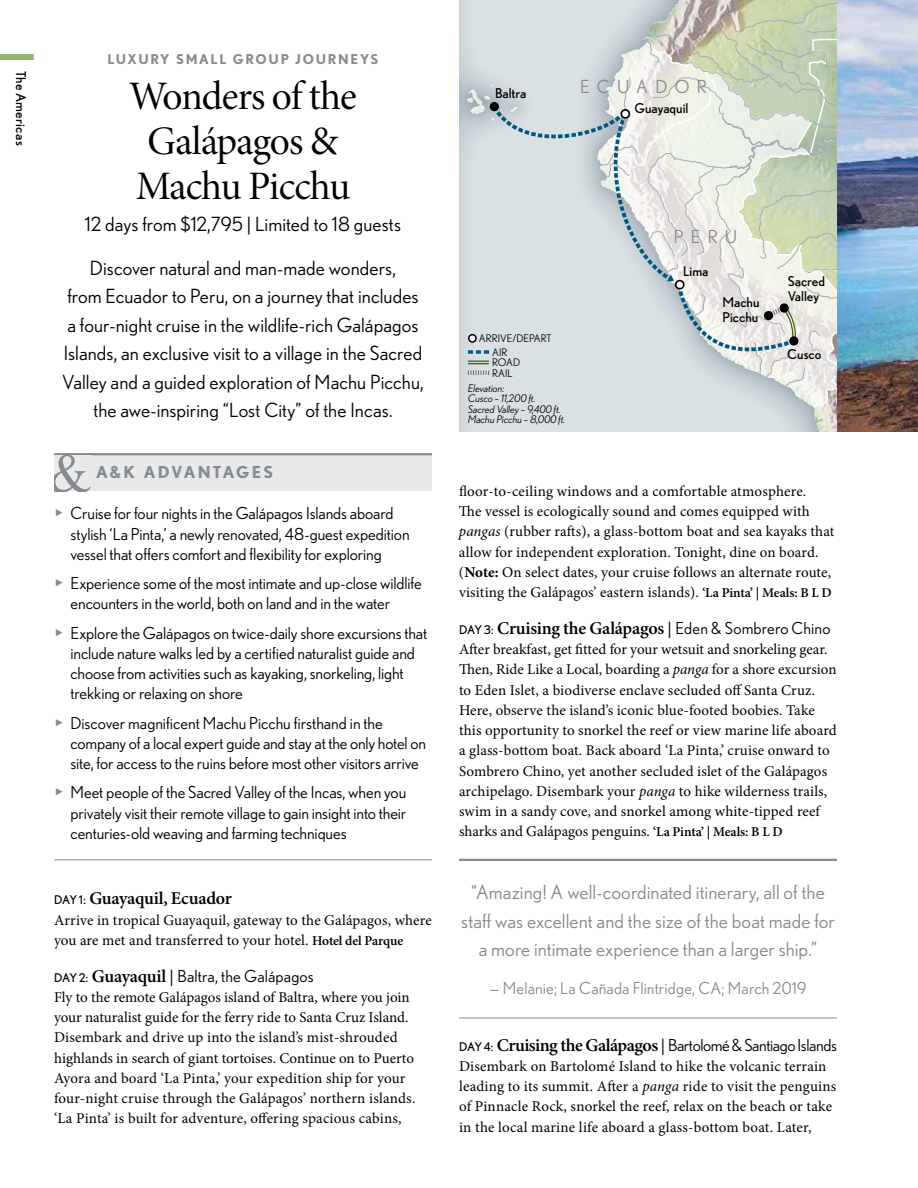
<style>
.page{position:relative;width:918px;height:1188px;background:#fff}
.page>*{position:absolute;margin:0;border:0;box-sizing:border-box;transform-origin:0 0}
.t1{font:40.5px/45px "Minion Pro Subh";letter-spacing:-.025em;color:#000}
.t2{font:19.5px/28.5px "Nobel";letter-spacing:.005em;color:#000;text-align:center}
.t3{font:19.5px/28.5px "Nobel";letter-spacing:.005em;color:#878a8e;text-align:center}
.t4{font:600 18px "Minion Pro";letter-spacing:-.015em;color:#000}
.t5{font:18px "Nobel";letter-spacing:.4em;color:#878a8e}
.t6{font:16.5px/20.2px "Nobel";letter-spacing:-.005em;color:#000}
.t7{font:16.5px "Nobel";letter-spacing:-.025em;color:#000}
.t8{font:16.5px "Nobel";letter-spacing:.01em;color:#878a8e}
.t9{font:700 16.5px "Nobel";letter-spacing:.13em;color:#878a8e}
.t10{font:15px/20.2px "Minion Pro";letter-spacing:.005em;color:#000}
.t11{font:13.5px/15px "Nobel";color:#000}
.t12{font:700 13.5px "Nobel";letter-spacing:.125em;color:#878a8e}
.t13{font:13.5px "Nobel";letter-spacing:.02em;color:#000}
.t14{font:italic 10.5px/10.5px "Nobel";color:#000}
.t15{font:10.5px/13.5px "Nobel";color:#000}
.s1{font-family:"Arial Unicode MS";color:#878a8e}
.s2{font-family:"Nobel";font-weight:400;font-size:12px}
.s3{font-weight:600;font-size:13.5px}
.s4{font-size:12px}
.s5{font-family:"Minion Pro";font-weight:600;font-size:18px}
.s6{font-family:"Minion Pro";font-weight:500}
.s7{font-style:italic}
.s8{font-weight:700}
.s9{font-weight:500;font-size:16.5px}
.s10{font-family:"Nobel";font-weight:400;font-size:16.5px}
</style>
<div class="page">
<div style="left:0;top:54px;width:34px;height:6px;background:#90b574"></div>
<img style="left:837px;top:0;width:81px;height:432px">
<div style="left:90px;top:454px;width:342px;height:37px;background:#e7e9ea"></div>
<hr style="left:54px;top:453px;width:36px;height:2px;background:#878a8e">
<hr style="left:90px;top:453px;width:342px;height:2px;background:#878a8e">
<hr style="left:54px;top:859px;width:36px;height:1px;background:#878a8e">
<hr style="left:90px;top:859px;width:342px;height:1px;background:#878a8e">
<svg style="left:54px;top:455px;width:37px;height:36px"></svg>
<hr style="left:459px;top:859px;width:378px;height:2px;background:#878a8e">
<hr style="left:459px;top:1018px;width:378px;height:1px;background:#878a8e">
<svg style="left:459px;top:0;width:378px;height:432px;background:#d6dcd9"></svg>
<div style="left:789px;top:336px;width:9px;height:10px;background:#000;border-radius:50%"></div>
<div style="left:780px;top:303px;width:9px;height:10px;background:#000;border-radius:50%"></div>
<p class="t13" style="left:29px;top:70px;width:76px;rotate:90deg">The Americas</p>
<p class="t12" style="left:107px;top:51px;width:273px">LUXURY SMALL GROUP JOURNEYS</p>
<h1 class="t1" style="left:129px;top:74px;width:229px">Wonders of the<br>Galápagos &amp;<br>Machu Picchu</h1>
<h2 class="t2" style="left:85px;top:210px;width:318px">12 days from $12,795 | Limited to 18 guests</h2>
<p class="t2" style="left:62px;top:253px;width:363px">Discover natural and man-made wonders,<br>from Ecuador to Peru, on a journey that includes a four-night cruise in the wildlife-rich Galápagos Islands, an exclusive visit to a village in the Sacred Valley and a guided exploration of Machu Picchu, the awe-inspiring “Lost City” of the Incas.</p>
<p class="t9" style="left:96px;top:463px;width:179px">A&amp;K ADVANTAGES</p>
<p class="t6" style="left:70px;top:503px;width:341px;text-indent:-16px"><span class="s1">▶</span> Cruise for four nights in the Galápagos Islands aboard stylish ‘La Pinta,’ a newly renovated, 48-guest expedition vessel that offers comfort and flexibility for exploring</p>
<p class="t6" style="left:70px;top:573px;width:353px;text-indent:-16px"><span class="s1">▶</span> Experience some of the most intimate and up-close wildlife encounters in the world, both on land and in the water</p>
<p class="t6" style="left:70px;top:623px;width:358px;text-indent:-16px"><span class="s1">▶</span> Explore the Galápagos on twice-daily shore excursions that include nature walks led by a certified naturalist guide and choose from activities such as kayaking, snorkeling, light trekking or relaxing on shore</p>
<p class="t6" style="left:70px;top:713px;width:357px;text-indent:-16px"><span class="s1">▶</span> Discover magnificent Machu Picchu firsthand in the company of a local expert guide and stay at the only hotel on site, for access to the ruins before most other visitors arrive</p>
<p class="t6" style="left:70px;top:782px;width:337px;text-align:justify;text-indent:-16px"><span class="s1">▶</span> Meet people of the Sacred Valley of the Incas, when you privately visit their remote village to gain insight into their centuries-old weaving and farming techniques</p>
<p class="t4" style="left:54px;top:888px;width:179px"><span class="s2">DAY 1:</span> Guayaquil, Ecuador</p>
<p class="t10" style="left:54px;top:910px;width:379px">Arrive in tropical Guayaquil, gateway to the Galápagos, where you are met and transferred to your hotel. <span class="s3">Hotel del Parque</span></p>
<p class="t6" style="left:54px;top:966px;width:261px"><span class="s4">DAY 2:</span> <span class="s5">Guayaquil</span> <span class="s6">|</span> Baltra, the Galápagos</p>
<p class="t10" style="left:54px;top:987px;width:363px">Fly to the remote Galápagos island of Baltra, where you join your naturalist guide for the ferry ride to Santa Cruz Island.<br>Disembark and drive up into the island’s mist-shrouded highlands in search of giant tortoises. Continue on to Puerto Ayora and board ‘La Pinta,’ your expedition ship for your four-night cruise through the Galápagos’ northern islands. ‘La Pinta’ is built for adventure, offering spacious cabins,</p>
<p class="t11" style="left:495px;top:85px;width:33px">Baltra</p>
<p class="t5" style="left:580px;top:76px;width:129px">ECUADOR</p>
<p class="t11" style="left:634px;top:100px;width:56px">Guayaquil</p>
<p class="t15" style="left:492px;top:331px;width:61px;text-indent:-13px">ARRIVE/DEPART<br>AIR</p>
<p class="t15" style="left:492px;top:357px;width:30px;line-height:10.5px">ROAD<br>RAIL</p>
<p class="t14" style="left:468px;top:382px;width:99px">Elevation:<br>Cusco – 11,200 ft.<br>Sacred Valley – 9,400 ft.<br>Machu Picchu – 8,000 ft.</p>
<p class="t5" style="left:674px;top:226px;width:65px">PERU</p>
<p class="t11" style="left:683px;top:264px;width:27px">Lima</p>
<p class="t11" style="left:723px;top:294px;width:39px">Machu<br>Picchu</p>
<p class="t11" style="left:788px;top:273px;width:39px">Sacred<br>Valley</p>
<p class="t11" style="left:787px;top:347px;width:36px">Cusco</p>
<p class="t10" style="left:459px;top:481px;width:377px">floor-to-ceiling windows and a comfortable atmosphere.<br>The vessel is ecologically sound and comes equipped with <span class="s7">pangas</span> (rubber rafts), a glass-bottom boat and sea kayaks that allow for independent exploration. Tonight, dine on board. (<span class="s8">Note:</span> On select dates, your cruise follows an alternate route, visiting the Galápagos’ eastern islands). <span class="s3">‘La Pinta’ | Meals: B L D</span></p>
<p class="t4" style="left:459px;top:617px;width:373px"><span class="s2">DAY 3:</span> Cruising the Galápagos <span class="s9">|</span> <span class="s10">Eden &amp; Sombrero Chino</span></p>
<p class="t10" style="left:459px;top:639px;width:379px">After breakfast, get fitted for your wetsuit and snorkeling gear.<br>Then, Ride Like a Local, boarding a <span class="s7">panga</span> for a shore excursion to Eden Islet, a biodiverse enclave secluded off Santa Cruz.<br>Here, observe the island’s iconic blue-footed boobies. Take this opportunity to snorkel the reef or view marine life aboard a glass-bottom boat. Back aboard ‘La Pinta,’ cruise onward to Sombrero Chino, yet another secluded islet of the Galápagos archipelago. Disembark your <span class="s7">panga</span> to hike wilderness trails, swim in a sandy cove, and snorkel among white-tipped reef sharks and Galápagos penguins. <span class="s3">‘La Pinta’ | Meals: B L D</span></p>
<h2 class="t3" style="left:461px;top:878px;width:375px">“Amazing! A well-coordinated itinerary, all of the staff was excellent and the size of the boat made for a more intimate experience than a larger ship.”</h2>
<p class="t8" style="left:490px;top:978px;width:318px">— Melanie; La Cañada Flintridge, CA; March 2019</p>
<p class="t7" style="left:459px;top:1035px;width:380px"><span class="s4">DAY 4:</span> <span class="s5">Cruising the Galápagos</span> <span class="s6">|</span> Bartolomé &amp; Santiago Islands</p>
<p class="t10" style="left:459px;top:1056px;width:379px">Disembark on Bartolomé Island to hike the volcanic terrain leading to its summit. After a <span class="s7">panga</span> ride to visit the penguins of Pinnacle Rock, snorkel the reef, relax on the beach or take in the local marine life aboard a glass-bottom boat. Later,</p>
</div>
